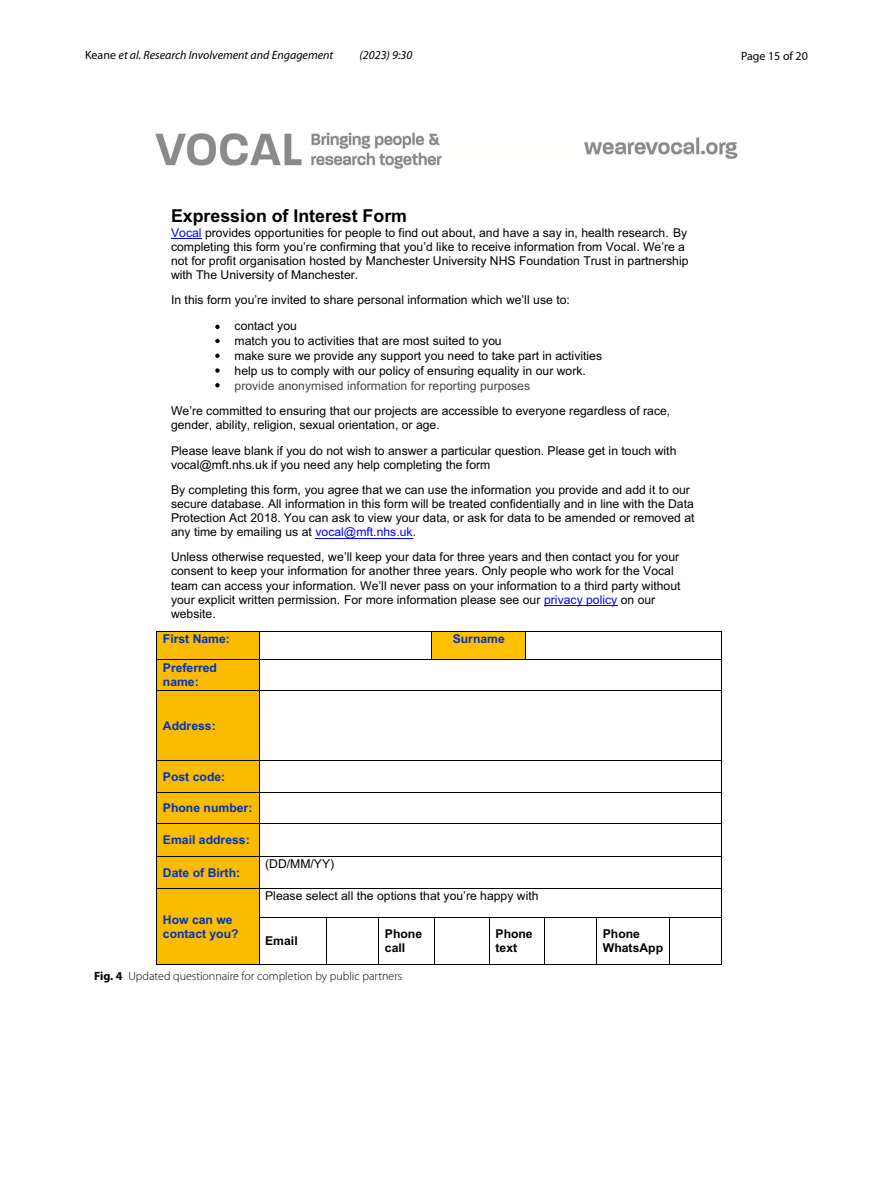
<style>
.page{position:relative;width:893px;height:1187px;background:#fff}
.page>*{position:absolute;margin:0;border:0;box-sizing:border-box;transform-origin:0 0}
.t1{font:700 17.7px "Arial";color:#000}
.t2{font:12.15px/14px "Arial";color:#000}
.t3{font:12.15px/14px "Arial Bold MT2";color:#0033bd}
.t4{font:12.15px "Arial";color:#444}
.t5{font:12.15px/14px "Arial Bold MT2";color:#000}
.t6{font:700 12.15px/14.1px "Arial";color:#0033bd}
.t7{font:300 12px "Myriad Pro";color:#000}
.t8{font:italic 12px "Myriad Pro";color:#000}
.t9{font:12px "Myriad Pro";color:#000}
.s1{font-style:normal}
.s2{color:#00f}
.s3{font-weight:700}
</style>
<div class="page">
<hr style="left:171px;top:238px;width:31px;height:1px;background:#00f">
<svg style="left:215px;top:324px;width:5px;height:5px"></svg>
<svg style="left:215px;top:339px;width:5px;height:4px"></svg>
<svg style="left:215px;top:353px;width:5px;height:5px"></svg>
<svg style="left:215px;top:368px;width:5px;height:5px"></svg>
<svg style="left:215px;top:383px;width:5px;height:4px"></svg>
<hr style="left:315px;top:537px;width:98px;height:1px;background:#00f">
<hr style="left:544px;top:604px;width:73px;height:1px;background:#00f">
<div style="left:157px;top:632px;width:102px;height:27px;background:#fbbb00"></div>
<div style="left:432px;top:632px;width:94px;height:27px;background:#ffc000"></div>
<hr style="left:157px;top:631px;width:102px;height:1px;background:#000">
<hr style="left:259px;top:631px;width:173px;height:1px;background:#000">
<hr style="left:432px;top:631px;width:94px;height:1px;background:#000">
<hr style="left:526px;top:631px;width:195px;height:1px;background:#000">
<div style="left:157px;top:659px;width:102px;height:30px;background:#fbbb00"></div>
<hr style="left:157px;top:659px;width:102px;height:1px;background:#000">
<svg style="left:259px;top:632px;width:1px;height:27px"></svg>
<hr style="left:259px;top:659px;width:173px;height:1px;background:#000">
<hr style="left:432px;top:659px;width:94px;height:1px;background:#000">
<hr style="left:526px;top:659px;width:195px;height:1px;background:#000">
<svg style="left:721px;top:631px;width:1px;height:28px"></svg>
<hr style="left:157px;top:659px;width:1px;height:30px;background:#000">
<hr style="left:259px;top:659px;width:1px;height:30px;background:#000">
<hr style="left:721px;top:659px;width:1px;height:30px;background:#000">
<div style="left:157px;top:690px;width:102px;height:70px;background:#fbbb00"></div>
<hr style="left:157px;top:689px;width:102px;height:1px;background:#000">
<hr style="left:259px;top:689px;width:462px;height:1px;background:#000">
<hr style="left:157px;top:690px;width:1px;height:70px;background:#000">
<hr style="left:259px;top:690px;width:1px;height:70px;background:#000">
<hr style="left:721px;top:690px;width:1px;height:70px;background:#000">
<div style="left:157px;top:761px;width:102px;height:31px;background:#fbbb00"></div>
<hr style="left:157px;top:760px;width:102px;height:1px;background:#000">
<hr style="left:259px;top:760px;width:462px;height:1px;background:#000">
<hr style="left:157px;top:761px;width:1px;height:31px;background:#000">
<hr style="left:259px;top:761px;width:1px;height:31px;background:#000">
<hr style="left:721px;top:761px;width:1px;height:31px;background:#000">
<div style="left:157px;top:792px;width:102px;height:31px;background:#fbbb00"></div>
<hr style="left:157px;top:792px;width:102px;height:1px;background:#000">
<hr style="left:259px;top:792px;width:462px;height:1px;background:#000">
<hr style="left:157px;top:792px;width:1px;height:31px;background:#000">
<hr style="left:259px;top:792px;width:1px;height:31px;background:#000">
<hr style="left:721px;top:792px;width:1px;height:31px;background:#000">
<div style="left:157px;top:824px;width:102px;height:31px;background:#fbbb00"></div>
<hr style="left:157px;top:823px;width:102px;height:1px;background:#000">
<hr style="left:259px;top:823px;width:462px;height:1px;background:#000">
<hr style="left:157px;top:824px;width:1px;height:31px;background:#000">
<hr style="left:259px;top:824px;width:1px;height:31px;background:#000">
<hr style="left:721px;top:824px;width:1px;height:31px;background:#000">
<div style="left:157px;top:856px;width:102px;height:32px;background:#fbbb00"></div>
<hr style="left:157px;top:855px;width:102px;height:1px;background:#000">
<hr style="left:259px;top:855px;width:462px;height:1px;background:#000">
<hr style="left:157px;top:856px;width:1px;height:32px;background:#000">
<hr style="left:259px;top:856px;width:1px;height:32px;background:#000">
<hr style="left:721px;top:856px;width:1px;height:32px;background:#000">
<div style="left:157px;top:888px;width:102px;height:75px;background:#fbbb00"></div>
<hr style="left:157px;top:888px;width:102px;height:1px;background:#000">
<hr style="left:259px;top:888px;width:462px;height:1px;background:#000">
<svg style="left:259px;top:889px;width:1px;height:27px"></svg>
<hr style="left:259px;top:916px;width:68px;height:1px;background:#000">
<hr style="left:327px;top:916px;width:52px;height:1px;background:#000">
<hr style="left:379px;top:916px;width:55px;height:1px;background:#000">
<hr style="left:434px;top:916px;width:55px;height:1px;background:#000">
<hr style="left:490px;top:916px;width:54px;height:1px;background:#000">
<hr style="left:545px;top:916px;width:52px;height:1px;background:#000">
<hr style="left:597px;top:916px;width:72px;height:1px;background:#000">
<hr style="left:669px;top:916px;width:52px;height:1px;background:#000">
<svg style="left:721px;top:888px;width:1px;height:29px"></svg>
<hr style="left:157px;top:917px;width:1px;height:46px;background:#000">
<hr style="left:157px;top:963px;width:102px;height:1px;background:#000">
<hr style="left:259px;top:917px;width:1px;height:46px;background:#000">
<hr style="left:259px;top:963px;width:68px;height:1px;background:#000">
<hr style="left:327px;top:917px;width:1px;height:46px;background:#000">
<hr style="left:327px;top:963px;width:52px;height:1px;background:#000">
<hr style="left:379px;top:917px;width:1px;height:46px;background:#000">
<hr style="left:379px;top:963px;width:55px;height:1px;background:#000">
<hr style="left:434px;top:917px;width:1px;height:46px;background:#000">
<hr style="left:434px;top:963px;width:55px;height:1px;background:#000">
<hr style="left:489px;top:917px;width:1px;height:46px;background:#000">
<hr style="left:490px;top:963px;width:54px;height:1px;background:#000">
<hr style="left:544px;top:917px;width:1px;height:46px;background:#000">
<hr style="left:545px;top:963px;width:52px;height:1px;background:#000">
<hr style="left:597px;top:917px;width:1px;height:46px;background:#000">
<hr style="left:597px;top:963px;width:72px;height:1px;background:#000">
<hr style="left:669px;top:917px;width:1px;height:46px;background:#000">
<hr style="left:669px;top:963px;width:52px;height:1px;background:#000">
<hr style="left:721px;top:917px;width:1px;height:46px;background:#000">
<img style="left:156px;top:133px;width:581px;height:35px">
<p class="t8" style="left:85px;top:48px;width:250px"><span class="s1">Keane</span> et al. Research Involvement and Engagement</p>
<p class="t8" style="left:360px;top:48px;width:54px">(2023) 9:30</p>
<p class="t9" style="left:741px;top:48px;width:68px">Page 15 of 20</p>
<h1 class="t1" style="left:171px;top:203px;width:237px">Expression of Interest Form</h1>
<p class="t2" style="left:171px;top:226px;width:519px"><span class="s2">Vocal</span> provides opportunities for people to find out about, and have a say in, health research. By completing this form you’re confirming that you’d like to receive information from Vocal. We’re a not for profit organisation hosted by Manchester University NHS Foundation Trust in partnership with The University of Manchester.</p>
<p class="t2" style="left:235px;top:287px;width:337px;line-height:26px;text-indent:-64px">In this form you’re invited to share personal information which we’ll use to: contact you</p>
<p class="t2" style="left:235px;top:333px;width:369px;line-height:14.9px">match you to activities that are most suited to you<br>make sure we provide any support you need to take part in activities help us to comply with our policy of ensuring equality in our work.</p>
<p class="t4" style="left:235px;top:377px;width:297px">provide anonymised information for reporting purposes</p>
<p class="t2" style="left:171px;top:403px;width:501px">We’re committed to ensuring that our projects are accessible to everyone regardless of race, gender, ability, religion, sexual orientation, or age.</p>
<p class="t2" style="left:171px;top:443px;width:507px">Please leave blank if you do not wish to answer a particular question. Please get in touch with vocal@mft.nhs.uk if you need any help completing the form</p>
<p class="t2" style="left:171px;top:483px;width:525px">By completing this form, you agree that we can use the information you provide and add it to our secure database. All information in this form will be treated confidentially and in line with the Data Protection Act 2018. You can ask to view your data, or ask for data to be amended or removed at any time by emailing us at <span class="s2">vocal@mft.nhs.uk</span>.</p>
<p class="t2" style="left:171px;top:550px;width:511px">Unless otherwise requested, we’ll keep your data for three years and then contact you for your consent to keep your information for another three years. Only people who work for the Vocal team can access your information. We’ll never pass on your information to a third party without your explicit written permission. For more information please see our <span class="s2">privacy policy</span> on our website.</p>
<p class="t6" style="left:163px;top:632px;width:69px">First Name:</p>
<p class="t6" style="left:453px;top:632px;width:54px">Surname</p>
<p class="t6" style="left:163px;top:661px;width:56px">Preferred name:</p>
<p class="t3" style="left:163px;top:718px;width:54px">Address:</p>
<p class="t3" style="left:163px;top:769px;width:64px">Post code:</p>
<p class="t3" style="left:163px;top:801px;width:91px">Phone number:</p>
<p class="t3" style="left:163px;top:833px;width:88px">Email address:</p>
<p class="t3" style="left:163px;top:865px;width:79px">Date of Birth:</p>
<p class="t2" style="left:265px;top:856px;width:71px">(DD/MM/YY)</p>
<p class="t2" style="left:265px;top:888px;width:275px">Please select all the options that you’re happy with</p>
<p class="t5" style="left:265px;top:933px;width:34px">Email</p>
<p class="t5" style="left:385px;top:926px;width:39px">Phone call</p>
<p class="t5" style="left:496px;top:926px;width:39px">Phone text</p>
<p class="t5" style="left:603px;top:926px;width:62px">Phone<br>WhatsApp</p>
<p class="t7" style="left:94px;top:968px;width:310px"><span class="s3">Fig. 4</span> Updated questionnaire for completion by public partners</p>
<p class="t3" style="left:163px;top:912px;width:77px">How can we contact you?</p>
</div>
